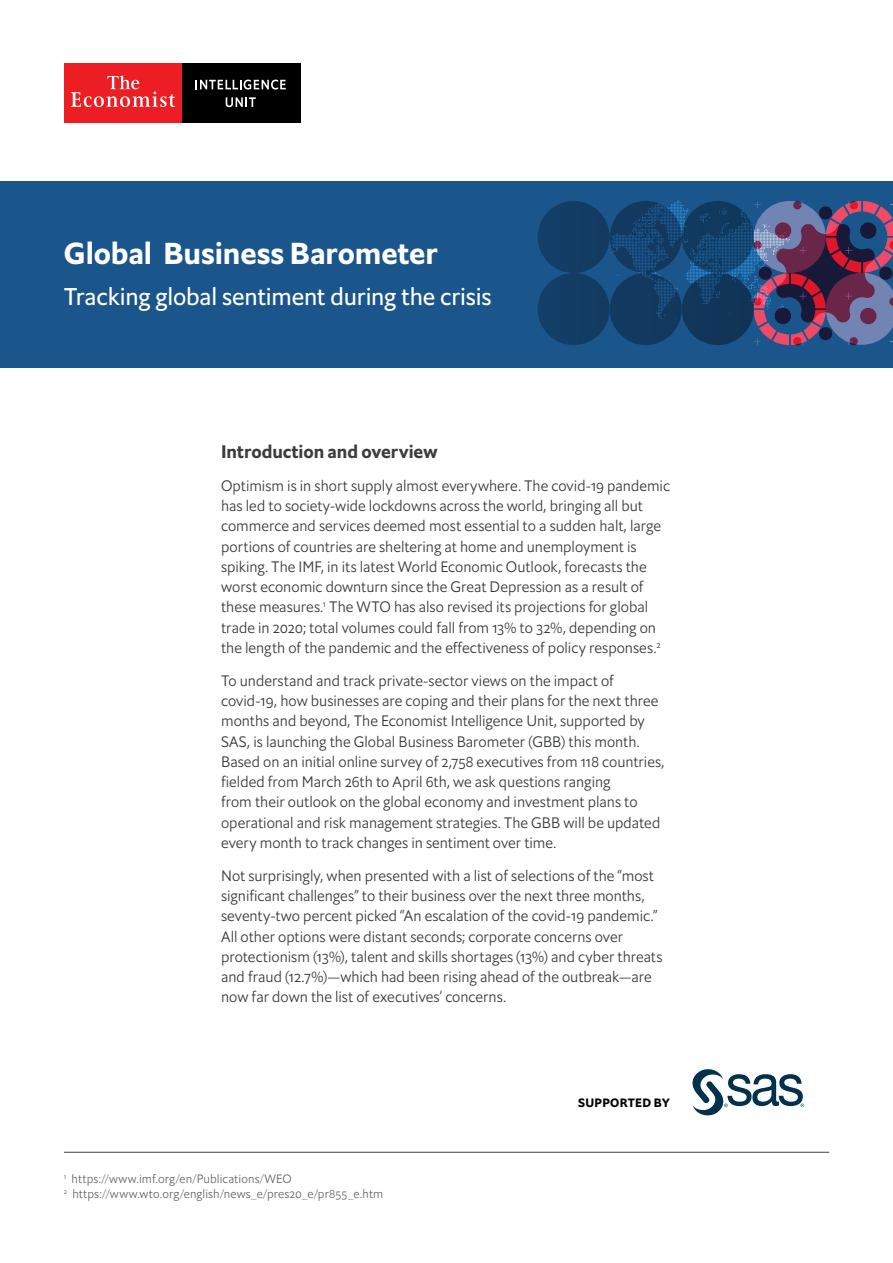
<style>
.page{position:relative;width:893px;height:1263px;background:#fff}
.page>*{position:absolute;margin:0;border:0;box-sizing:border-box;transform-origin:0 0}
.t1{font:700 30px "Econ Sans OS";letter-spacing:-.005em;color:#fff}
.t2{font:24px "Econ Sans OS";letter-spacing:-.01em;color:#fff}
.t3{font:700 18px "Econ Sans OS";letter-spacing:-.005em;color:#3c3c3c}
.t4{font:300 15px/20.2px "Econ Sans OS";color:#343739}
.t5{font:300 12px/15px "Econ Sans OS";letter-spacing:.01em;color:#636466}
.t6{font:700 12px "Econ Sans OS";letter-spacing:.025em;color:#000}
</style>
<div class="page">
<div style="left:0;top:181px;width:893px;height:186px;background:#1a558c"></div>
<div style="left:64px;top:64px;width:118px;height:59px;background:#ed1d24"></div>
<svg style="left:71px;top:76px;width:104px;height:31px"></svg>
<div style="left:182px;top:64px;width:119px;height:59px;background:#000"></div>
<svg style="left:196px;top:80px;width:90px;height:10px"></svg>
<svg style="left:226px;top:97px;width:30px;height:10px"></svg>
<div style="left:538px;top:201px;width:72px;height:72px;background:#133d65;border-radius:50%"></div>
<div style="left:538px;top:273px;width:72px;height:72px;background:#133d65;border-radius:50%"></div>
<svg style="left:611px;top:201px;width:282px;height:145px"></svg>
<hr style="left:64px;top:1152px;width:765px;height:1px;background:#414042">
<svg style="left:692px;top:1069px;width:112px;height:47px"></svg>
<h1 class="t1" style="left:64px;top:234px;width:375px">Global Business Barometer</h1>
<h2 class="t2" style="left:64px;top:281px;width:429px">Tracking global sentiment during the crisis</h2>
<p class="t3" style="left:221px;top:440px;width:218px">Introduction and overview</p>
<p class="t4" style="left:221px;top:475px;width:450px">Optimism is in short supply almost everywhere. The covid-19 pandemic has led to society-wide lockdowns across the world, bringing all but commerce and services deemed most essential to a sudden halt, large portions of countries are sheltering at home and unemployment is spiking. The IMF, in its latest World Economic Outlook, forecasts the worst economic downturn since the Great Depression as a result of these measures.<sup>1</sup> The WTO has also revised its projections for global trade in 2020; total volumes could fall from 13% to 32%, depending on the length of the pandemic and the effectiveness of policy responses.<sup>2</sup></p>
<p class="t4" style="left:221px;top:670px;width:445px">To understand and track private-sector views on the impact of covid-19, how businesses are coping and their plans for the next three months and beyond, The Economist Intelligence Unit, supported by SAS, is launching the Global Business Barometer (GBB) this month.<br>Based on an initial online survey of 2,758 executives from 118 countries, fielded from March 26th to April 6th, we ask questions ranging<br>from their outlook on the global economy and investment plans to operational and risk management strategies. The GBB will be updated every month to track changes in sentiment over time.</p>
<p class="t4" style="left:221px;top:865px;width:443px">Not surprisingly, when presented with a list of selections of the “most significant challenges” to their business over the next three months, seventy-two percent picked “An escalation of the covid-19 pandemic.” All other options were distant seconds; corporate concerns over protectionism (13%), talent and skills shortages (13%) and cyber threats and fraud (12.7%)—which had been rising ahead of the outbreak—are now far down the list of executives’ concerns.</p>
<p class="t5" style="left:64px;top:1171px;width:321px"><sup>1</sup> https://www.imf.org/en/Publications/WEO<br><sup>2</sup> https://www.wto.org/english/news_e/pres20_e/pr855_e.htm</p>
<p class="t6" style="left:578px;top:1094px;width:93px">SUPPORTED BY</p>
</div>
